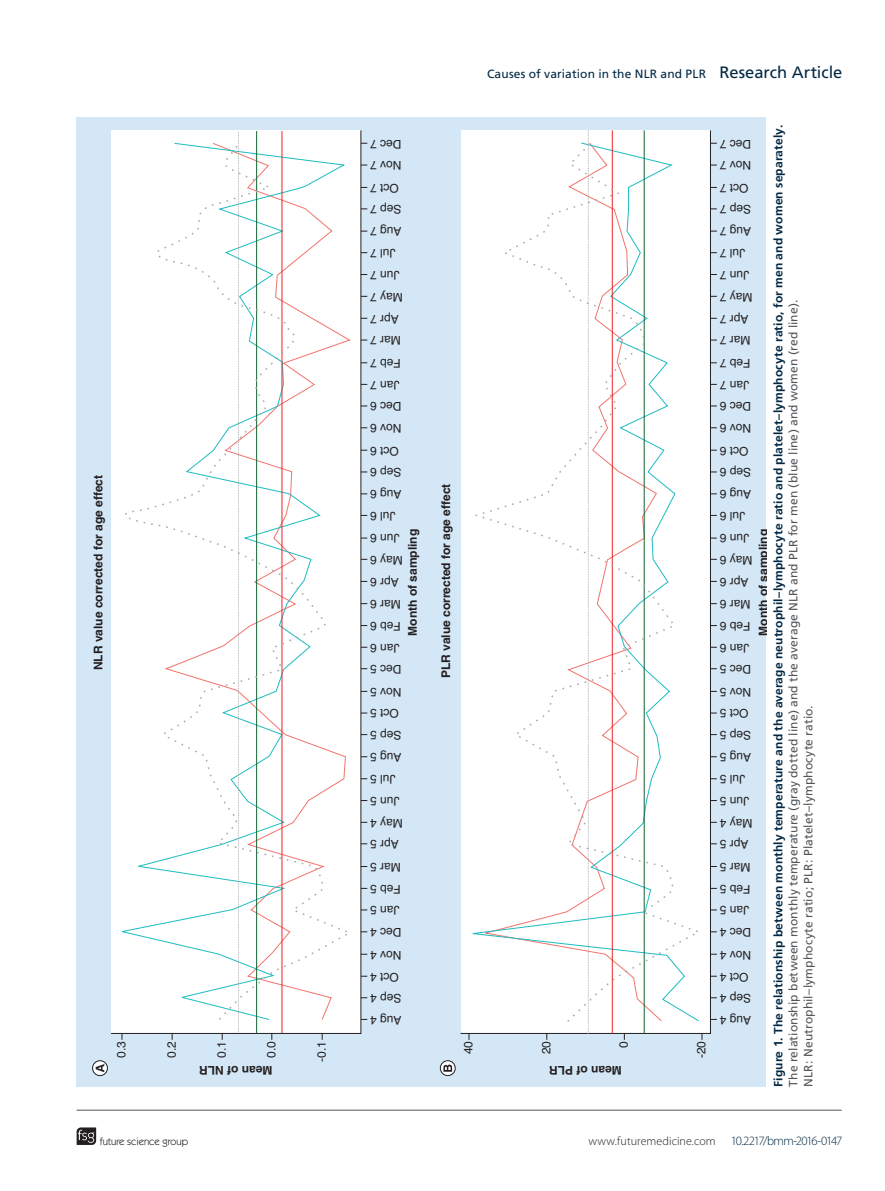
<style>
.page{position:relative;width:885px;height:1191px;background:#fff}
.page>*{position:absolute;margin:0;border:0;box-sizing:border-box;transform-origin:0 0}
.t1{font:12px/21.9px "Helvetica LT Std";color:#231f20}
.t2{font:12px/15px "Frutiger";letter-spacing:.015em;color:#52555a}
.t3{font:700 12px "Frutiger";letter-spacing:.015em;color:#022844}
.t4{font:700 12px "Helvetica LT Std";color:#231f20}
.t5{font:12px "Frutiger";letter-spacing:.01em;color:#022844}
.t6{font:300 12px "Myriad Pro";letter-spacing:.005em;color:#231f20}
.t7{font:10.5px "Itc Kabel";color:#231f20}
.s1{font-size:16.5px}
.s2{font-size:12.75px;color:#022844}
</style>
<div class="page">
<div style="left:77px;top:117px;width:689px;height:969px;background:#d4e7f6"></div>
<svg style="left:460px;top:130px;width:251px;height:904px;background:#eff0f0"></svg>
<div style="left:466px;top:142px;width:233px;height:880px;background:#fff"></div>
<hr style="left:643px;top:130px;width:1px;height:903px;background:#146534">
<hr style="left:611px;top:130px;width:1px;height:903px;background:#ed2225">
<svg style="left:587px;top:130px;width:1px;height:903px"></svg>
<div style="left:471px;top:143px;width:231px;height:879px;background:#fff"></div>
<svg style="left:92px;top:1060px;width:15px;height:15px"></svg>
<div style="left:92px;top:1060px;width:16px;height:16px;border:1px solid #231f20;border-radius:50%"></div>
<svg style="left:96px;top:1064px;width:8px;height:8px"></svg>
<svg style="left:440px;top:1060px;width:15px;height:15px"></svg>
<div style="left:440px;top:1060px;width:15px;height:16px;border:1px solid #231f20;border-radius:50%"></div>
<svg style="left:443px;top:1064px;width:9px;height:7px"></svg>
<div style="left:111px;top:130px;width:250px;height:904px;background:#fff"></div>
<svg style="left:77px;top:1127px;width:19px;height:18px"></svg>
<hr style="left:77px;top:1109px;width:764px;height:1px;background:#52555a">
<p class="t5" style="left:487px;top:67px;width:357px">Causes of variation in the NLR and PLR <span class="s1">Research Article</span></p>
<p class="t4" style="left:91px;top:670px;width:197px;rotate:-90deg">NLR value corrected for age effect</p>
<p class="t1" style="left:110px;top:1057px;width:18px;rotate:-90deg">0.3</p>
<p class="t1" style="left:160px;top:1057px;width:18px;rotate:-90deg">0.2</p>
<p class="t1" style="left:211px;top:1057px;width:18px;rotate:-90deg">0.1</p>
<p class="t1" style="left:260px;top:1057px;width:18px;rotate:-90deg">0.0</p>
<p class="t1" style="left:310px;top:1061px;width:22px;rotate:-90deg">-0.1</p>
<p class="t1" style="left:403px;top:351px;width:34px;text-align:right;rotate:-180deg">Mar 7<br>Apr 7<br>May 7<br>Jun 7<br>Jul 7<br>Aug 7<br>Sep 7<br>Oct 7<br>Nov 7<br>Dec 7</p>
<p class="t1" style="left:401px;top:527px;width:33px;text-align:center;rotate:-180deg">Jul 6<br>Aug 6<br>Sep 6<br>Oct 6<br>Nov 6<br>Dec 6<br>Jan 7<br>Feb 7</p>
<p class="t4" style="left:405px;top:635px;width:108px;rotate:-90deg">Month of sampling</p>
<p class="t1" style="left:403px;top:659px;width:34px;text-align:center;rotate:-180deg">Jan 6<br>Feb 6<br>Mar 6<br>Apr 6<br>May 6<br>Jun 6</p>
<p class="t1" style="left:401px;top:703px;width:33px;line-height:22.6px;rotate:-180deg">Nov 5<br>Dec 5</p>
<p class="t1" style="left:399px;top:724px;width:30px;rotate:-180deg">Oct 5</p>
<p class="t1" style="left:403px;top:834px;width:34px;text-align:right;rotate:-180deg">May 4<br>Jun 5<br>Jul 5<br>Aug 5<br>Sep 5</p>
<p class="t1" style="left:401px;top:878px;width:32px;line-height:22.6px;rotate:-180deg">Mar 5<br>Apr 5</p>
<p class="t1" style="left:401px;top:900px;width:32px;rotate:-180deg">Feb 5</p>
<p class="t1" style="left:399px;top:921px;width:31px;rotate:-180deg">Jan 5</p>
<p class="t1" style="left:401px;top:1031px;width:33px;text-align:justify;rotate:-180deg">Aug 4<br>Sep 4<br>Oct 4<br>Nov 4<br>Dec 4</p>
<p class="t4" style="left:438px;top:678px;width:196px;rotate:-90deg">PLR value corrected for age effect</p>
<p class="t1" style="left:457px;top:1054px;width:15px;rotate:-90deg">40</p>
<p class="t1" style="left:535px;top:1054px;width:15px;rotate:-90deg">20</p>
<p class="t1" style="left:612px;top:1047px;width:8px;rotate:-90deg">0</p>
<p class="t1" style="left:690px;top:1058px;width:19px;rotate:-90deg">-20</p>
<p class="t4" style="left:272px;top:1077px;width:75px;rotate:-180deg">Mean of NLR</p>
<p class="t4" style="left:621px;top:1077px;width:74px;rotate:-180deg">Mean of PLR</p>
<p class="t3" style="left:771px;top:1086px;width:963px;rotate:-90deg">Figure 1. The relationship between monthly temperature and the average neutrophil–lymphocyte ratio and platelet–lymphocyte ratio, for men and women separately.</p>
<p class="t1" style="left:752px;top:351px;width:34px;text-align:right;rotate:-180deg">Mar 7<br>Apr 7<br>May 7<br>Jun 7<br>Jul 7<br>Aug 7<br>Sep 7<br>Oct 7<br>Nov 7<br>Dec 7</p>
<p class="t2" style="left:785px;top:1086px;width:789px;rotate:-90deg">The relationship between monthly temperature (gray dotted line) and the average NLR and PLR for men (blue line) and women (red line).<br>NLR: Neutrophil–lymphocyte ratio; PLR: Platelet–lymphocyte ratio.</p>
<p class="t1" style="left:751px;top:527px;width:33px;text-align:center;rotate:-180deg">Jul 6<br>Aug 6<br>Sep 6<br>Oct 6<br>Nov 6<br>Dec 6<br>Jan 7<br>Feb 7</p>
<p class="t4" style="left:756px;top:635px;width:108px;rotate:-90deg">Month of sampling</p>
<p class="t1" style="left:752px;top:659px;width:34px;text-align:center;rotate:-180deg">Jan 6<br>Feb 6<br>Mar 6<br>Apr 6<br>May 6<br>Jun 6</p>
<p class="t1" style="left:751px;top:703px;width:33px;line-height:22.6px;rotate:-180deg">Nov 5<br>Dec 5</p>
<p class="t1" style="left:748px;top:724px;width:30px;rotate:-180deg">Oct 5</p>
<p class="t1" style="left:752px;top:834px;width:34px;text-align:right;rotate:-180deg">May 4<br>Jun 5<br>Jul 5<br>Aug 5<br>Sep 5</p>
<p class="t1" style="left:750px;top:878px;width:32px;line-height:22.6px;rotate:-180deg">Mar 5<br>Apr 5</p>
<p class="t1" style="left:750px;top:900px;width:32px;rotate:-180deg">Feb 5</p>
<p class="t1" style="left:749px;top:921px;width:31px;rotate:-180deg">Jan 5</p>
<p class="t1" style="left:751px;top:1031px;width:33px;text-align:justify;rotate:-180deg">Aug 4<br>Sep 4<br>Oct 4<br>Nov 4<br>Dec 4</p>
<p class="t7" style="left:100px;top:1135px;width:90px">future science group</p>
<p class="t6" style="left:588px;top:1134px;width:255px">www.futuremedicine.com <span class="s2">10.2217/bmm-2016-0147</span></p>
</div>
